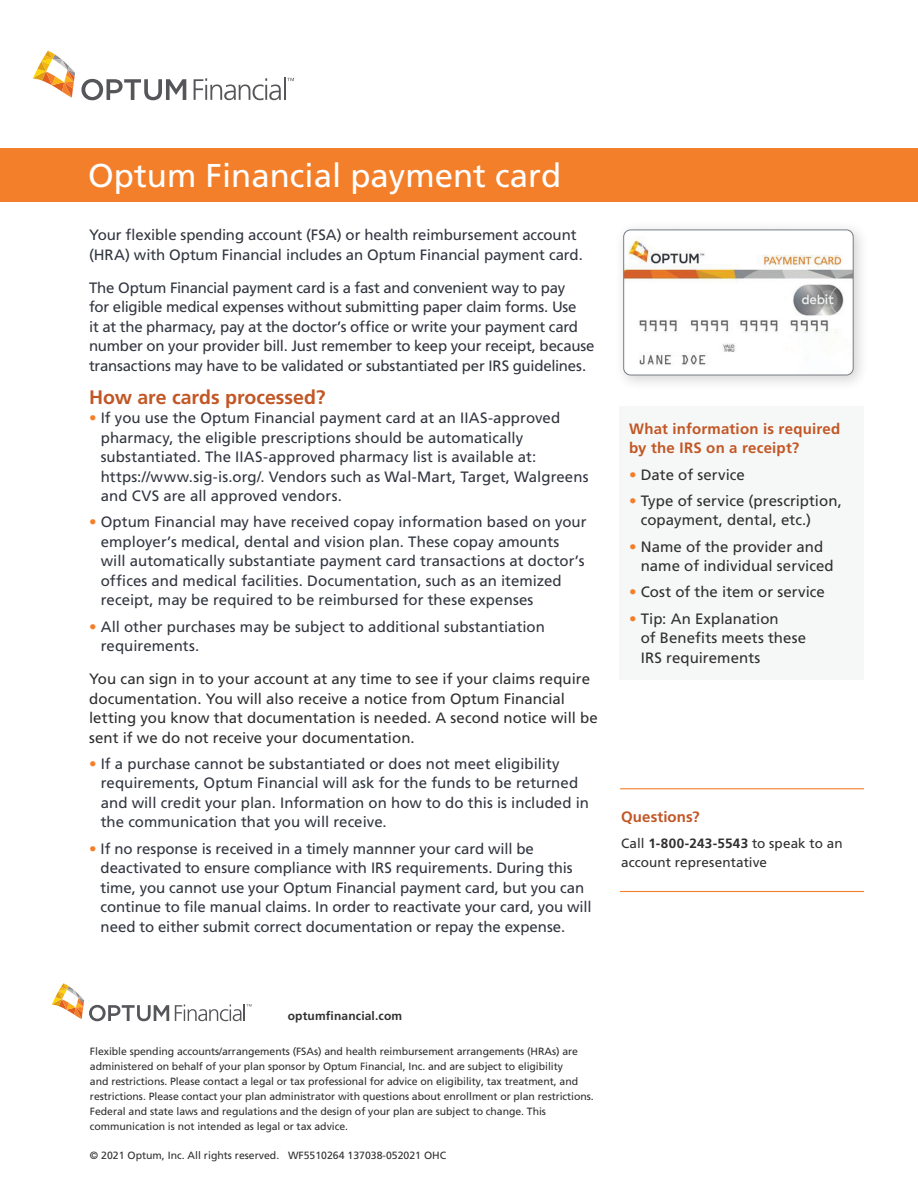
<style>
.page{position:relative;width:918px;height:1188px;background:#fff}
.page>*{position:absolute;margin:0;border:0;box-sizing:border-box;transform-origin:0 0}
.t1{font:33px "Frutiger LT Pro";color:#fff}
.t2{font:700 19.5px "Frutiger LT Pro";color:#c25726}
.t3{font:15px/19.5px "Frutiger LT Pro";letter-spacing:-.005em;color:#323640}
.t4{font:15px/19.5px "Frutiger LT Pro";letter-spacing:.005em;color:#312f30}
.t5{font:700 15px/19.5px "Frutiger LT Pro";letter-spacing:.015em;color:#c25726}
.t6{font:13.5px/19.5px "Frutiger LT Pro";letter-spacing:.005em;color:#312f30}
.Subhead_Bold__grey{font:700 12px "Frutiger LT Pro";letter-spacing:.01em;color:#312f30}
.t7{font:10.5px/15px "Frutiger LT Pro";letter-spacing:-.005em;color:#312f30}
.s1{color:#f47f2a}
.s2{font-weight:700}
</style>
<div class="page">
<div style="left:619px;top:406px;width:245px;height:274px;background:#f6f8f7"></div>
<div style="left:0;top:148px;width:918px;height:54px;background:#f47f2a"></div>
<div style="left:614px;top:220px;width:255px;height:171px;background:#231f20;opacity:.2"></div>
<img style="left:624px;top:230px;width:229px;height:145px">
<div style="left:623px;top:230px;width:230px;height:145px;border:1px solid #787d83;border-radius:7px"></div>
<hr style="left:620px;top:788px;width:244px;height:1px;background:#f47f2a">
<hr style="left:620px;top:891px;width:244px;height:1px;background:#f47f2a">
<svg style="left:194px;top:78px;width:87px;height:22px"></svg>
<hr style="left:284px;top:78px;width:2px;height:22px;background:#555659">
<svg style="left:33px;top:51px;width:42px;height:47px"></svg>
<svg style="left:81px;top:79px;width:105px;height:21px"></svg>
<svg style="left:287px;top:78px;width:7px;height:3px"></svg>
<svg style="left:52px;top:983px;width:117px;height:38px"></svg>
<svg style="left:175px;top:1004px;width:77px;height:17px"></svg>
<p class="t1" style="left:88px;top:156px;width:475px">Optum Financial payment card</p>
<p class="t3" style="left:89px;top:225px;width:495px">Your flexible spending account (FSA) or health reimbursement account (HRA) with Optum Financial includes an Optum Financial payment card.</p>
<p class="t3" style="left:89px;top:278px;width:507px">The Optum Financial payment card is a fast and convenient way to pay<br>for eligible medical expenses without submitting paper claim forms. Use<br>it at the pharmacy, pay at the doctor’s office or write your payment card number on your provider bill. Just remember to keep your receipt, because transactions may have to be validated or substantiated per IRS guidelines.</p>
<p class="t2" style="left:89px;top:385px;width:238px">How are cards processed?</p>
<p class="t3" style="left:101px;top:408px;width:489px;text-indent:-12px"><span class="s1">•</span> If you use the Optum Financial payment card at an IIAS-approved pharmacy, the eligible prescriptions should be automatically substantiated. The IIAS-approved pharmacy list is available at: https://www.sig-is.org/. Vendors such as Wal-Mart, Target, Walgreens and CVS are all approved vendors.</p>
<p class="t3" style="left:101px;top:513px;width:487px;text-indent:-12px"><span class="s1">•</span> Optum Financial may have received copay information based on your employer’s medical, dental and vision plan. These copay amounts will automatically substantiate payment card transactions at doctor’s offices and medical facilities. Documentation, such as an itemized receipt, may be required to be reimbursed for these expenses</p>
<p class="t3" style="left:101px;top:617px;width:446px;text-indent:-12px"><span class="s1">•</span> All other purchases may be subject to additional substantiation requirements.</p>
<p class="t4" style="left:89px;top:669px;width:510px">You can sign in to your account at any time to see if your claims require documentation. You will also receive a notice from Optum Financial letting you know that documentation is needed. A second notice will be sent if we do not receive your documentation.</p>
<p class="t3" style="left:101px;top:754px;width:490px;text-indent:-12px"><span class="s1">•</span> If a purchase cannot be substantiated or does not meet eligibility requirements, Optum Financial will ask for the funds to be returned and will credit your plan. Information on how to do this is included in the communication that you will receive.</p>
<p class="t3" style="left:101px;top:839px;width:492px;text-indent:-12px"><span class="s1">•</span> If no response is received in a timely mannner your card will be deactivated to ensure compliance with IRS requirements. During this time, you cannot use your Optum Financial payment card, but you can continue to file manual claims. In order to reactivate your card, you will need to either submit correct documentation or repay the expense.</p>
<p class="t5" style="left:629px;top:419px;width:213px">What information is required by the IRS on a receipt?</p>
<p class="t4" style="left:629px;top:465px;width:117px"><span class="s1">•</span> Date of service</p>
<p class="t4" style="left:641px;top:491px;width:203px;text-indent:-12px"><span class="s1">•</span> Type of service (prescription, copayment, dental, etc.)</p>
<p class="t4" style="left:641px;top:537px;width:195px;text-indent:-12px"><span class="s1">•</span> Name of the provider and name of individual serviced</p>
<p class="t4" style="left:629px;top:583px;width:197px"><span class="s1">•</span> Cost of the item or service</p>
<p class="t4" style="left:641px;top:609px;width:167px;text-indent:-12px"><span class="s1">•</span> Tip: An Explanation<br>of Benefits meets these<br>IRS requirements</p>
<p class="t5" style="left:621px;top:807px;width:80px">Questions?</p>
<p class="t6" style="left:621px;top:834px;width:223px">Call <span class="s2">1-800-243-5543</span> to speak to an account representative</p>
<p class="Subhead_Bold__grey" style="left:288px;top:1008px;width:116px">optumfinancial.com</p>
<p class="t7" style="left:90px;top:1044px;width:505px">Flexible spending accounts/arrangements (FSAs) and health reimbursement arrangements (HRAs) are administered on behalf of your plan sponsor by Optum Financial, Inc. and are subject to eligibility<br>and restrictions. Please contact a legal or tax professional for advice on eligibility, tax treatment, and restrictions. Please contact your plan administrator with questions about enrollment or plan restrictions.<br>Federal and state laws and regulations and the design of your plan are subject to change. This communication is not intended as legal or tax advice.</p>
<p class="t7" style="left:90px;top:1148px;width:358px">© 2021 Optum, Inc. All rights reserved. WF5510264 137038-052021 OHC</p>
</div>
